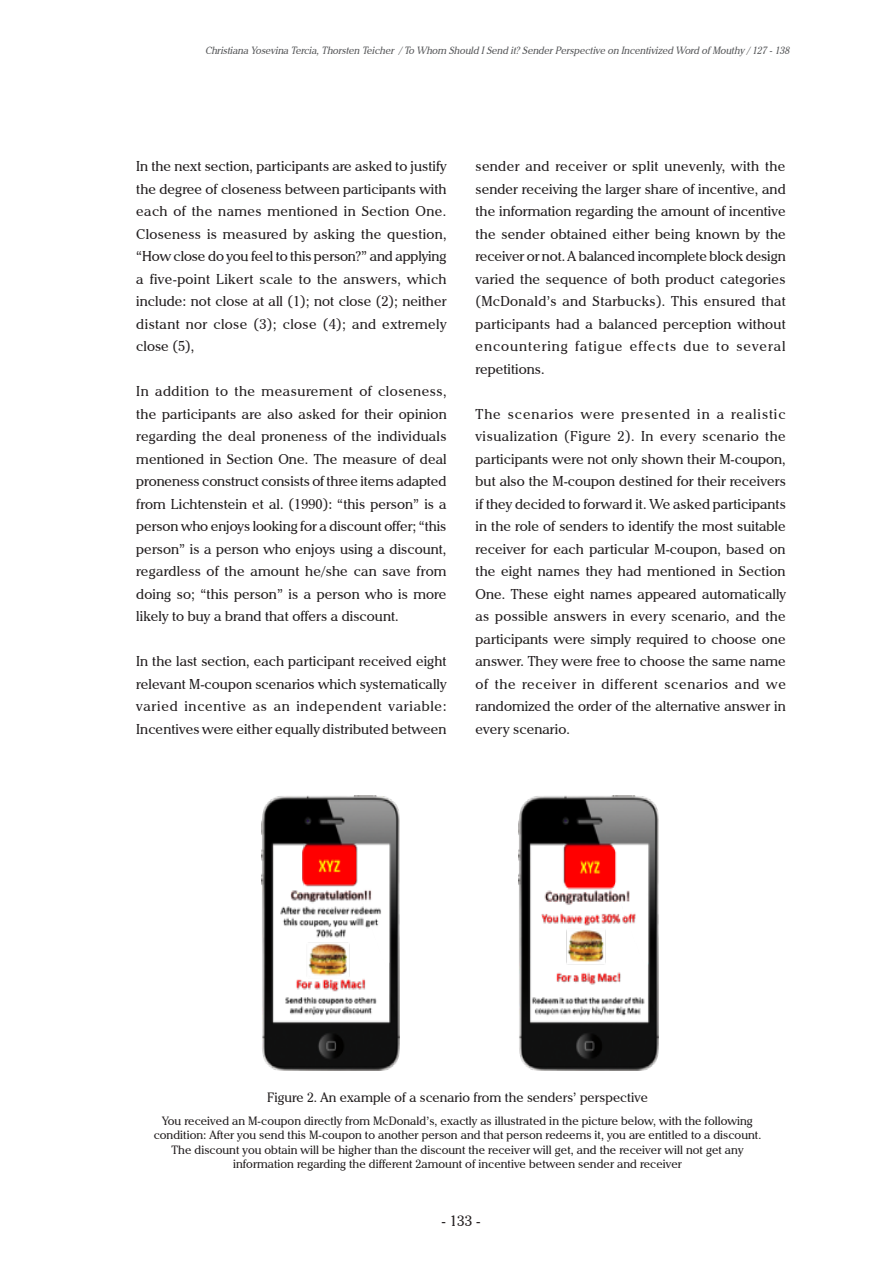
<style>
.page{position:relative;width:893px;height:1263px;background:#fff}
.page>*{position:absolute;margin:0;border:0;box-sizing:border-box;transform-origin:0 0}
.t1{font:15px "Chelsey";color:#231f20}
.BODY_COPY{font:14.25px/22.5px "Chelsey";color:#231f20;text-align:justify}
.t2{font:13.5px "Chelsey";color:#231f20}
.t3{font:12px/14.4px "Chelsey";color:#231f20;text-align:center}
.t4{font:italic 10.5px "Chelsey";color:#57585a;scale:.94 1}
</style>
<div class="page">
<img style="left:262px;top:795px;width:138px;height:276px">
<img style="left:519px;top:795px;width:139px;height:276px">
<p class="t4" style="left:205px;top:44px;width:623px">Christiana Yosevina Tercia, Thorsten Teicher / To Whom Should I Send it? Sender Perspective on Incentivized Word of Mouthy / 127 - 138</p>
<p class="BODY_COPY" style="left:136px;top:155px;width:312px">In the next section, participants are asked to justify the degree of closeness between participants with each of the names mentioned in Section One.<br>Closeness is measured by asking the question, “How close do you feel to this person?” and applying a five-point Likert scale to the answers, which include: not close at all (1); not close (2); neither distant nor close (3); close (4); and extremely close (5),</p>
<p class="BODY_COPY" style="left:136px;top:380px;width:312px">In addition to the measurement of closeness, the participants are also asked for their opinion regarding the deal proneness of the individuals mentioned in Section One. The measure of deal proneness construct consists of three items adapted from Lichtenstein et al. (1990): “this person” is a person who enjoys looking for a discount offer; “this person” is a person who enjoys using a discount, regardless of the amount he/she can save from doing so; “this person” is a person who is more likely to buy a brand that offers a discount.</p>
<p class="BODY_COPY" style="left:136px;top:650px;width:312px">In the last section, each participant received eight relevant M-coupon scenarios which systematically varied incentive as an independent variable:<br>Incentives were either equally distributed between</p>
<p class="BODY_COPY" style="left:476px;top:155px;width:312px">sender and receiver or split unevenly, with the sender receiving the larger share of incentive, and the information regarding the amount of incentive the sender obtained either being known by the receiver or not. A balanced incomplete block design varied the sequence of both product categories (McDonald’s and Starbucks). This ensured that participants had a balanced perception without encountering fatigue effects due to several repetitions.</p>
<p class="BODY_COPY" style="left:476px;top:402px;width:312px">The scenarios were presented in a realistic visualization (Figure 2). In every scenario the participants were not only shown their M-coupon, but also the M-coupon destined for their receivers if they decided to forward it. We asked participants in the role of senders to identify the most suitable receiver for each particular M-coupon, based on the eight names they had mentioned in Section One. These eight names appeared automatically as possible answers in every scenario, and the participants were simply required to choose one answer. They were free to choose the same name of the receiver in different scenarios and we randomized the order of the alternative answer in every scenario.</p>
<p class="t2" style="left:267px;top:1089px;width:382px">Figure 2. An example of a scenario from the senders’ perspective</p>
<p class="t3" style="left:154px;top:1113px;width:609px">You received an M-coupon directly from McDonald’s, exactly as illustrated in the picture below, with the following condition: After you send this M-coupon to another person and that person redeems it, you are entitled to a discount.<br>The discount you obtain will be higher than the discount the receiver will get, and the receiver will not get any information regarding the different 2amount of incentive between sender and receiver</p>
<p class="t1" style="left:442px;top:1212px;width:40px">- 133 -</p>
</div>
